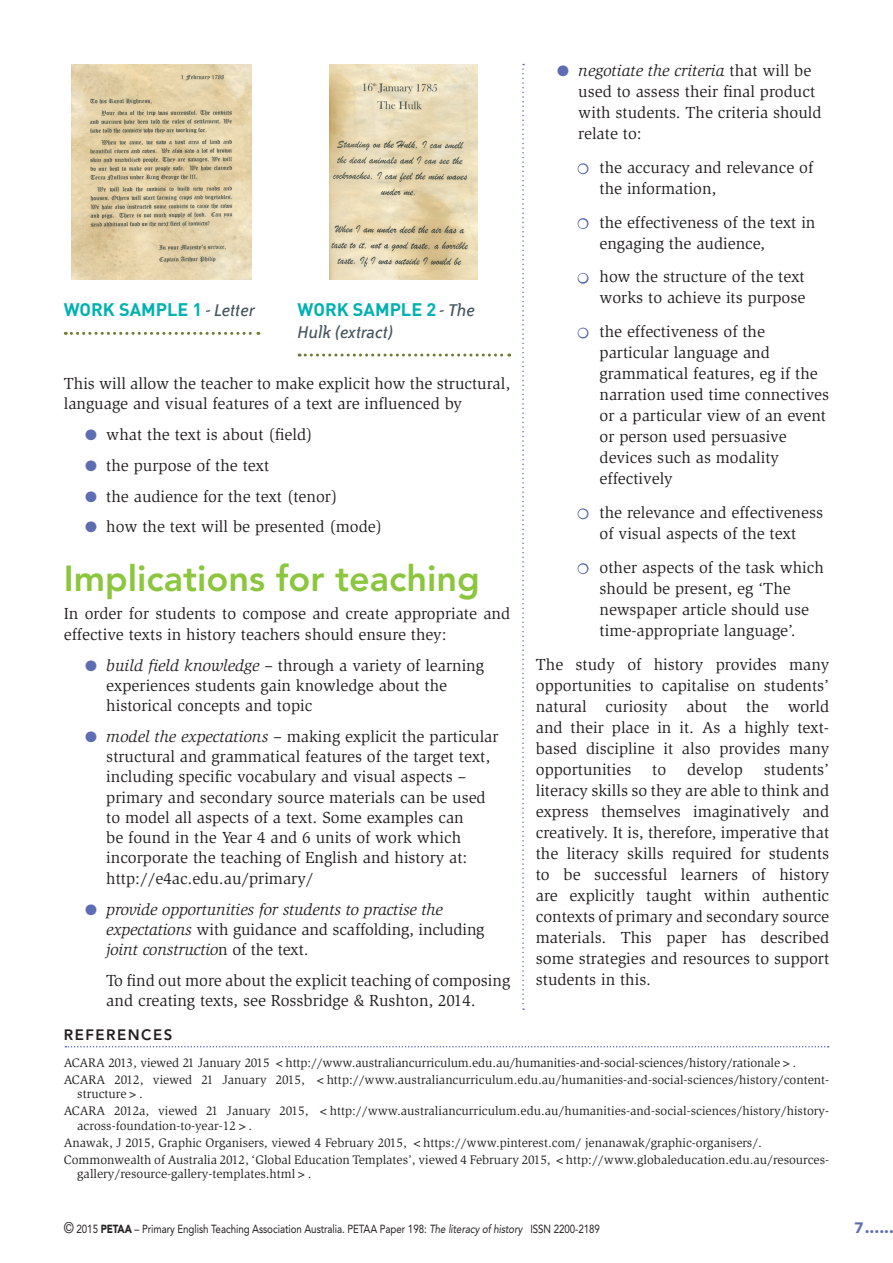
<style>
.page{position:relative;width:893px;height:1263px;background:#fff}
.page>*{position:absolute;margin:0;border:0;box-sizing:border-box;transform-origin:0 0}
.t1{font:800 36px "Avenir";color:#8bc63e}
.t2{font:italic 19.5px "Bailey Sans ITC";color:#45555f}
.t3{font:700 18px "DIN";color:#00b1b0}
.t4{font:16.5px/21px "Slimbach";color:#231f20}
.t5{font:italic 16.5px/20.2px "Slimbach";letter-spacing:-.01em;color:#231f20}
.t6{font:900 16.5px "Avenir";color:#5d6cb3}
.t7{font:800 15px "Avenir";letter-spacing:.1em;color:#231f20}
.t8{font:12.75px/17.2px "Slimbach";color:#231f20}
.t9{font:11.7px "Avenir";letter-spacing:-.005em;color:#231f20;scale:.83 1}
.s1{color:#5d6cb3}
.s2{font-style:italic}
.s3{color:#fff}
.s4{font-family:"Bailey Sans ITC";font-weight:400;font-style:italic;font-size:19.5px;color:#45555f}
.s5{font-style:normal}
.s6{font-size:15.3px}
.s7{font-weight:900}
.s8{font-size:15px}
</style>
<div class="page">
<svg style="left:522px;top:64px;width:2px;height:946px"></svg>
<div style="left:578px;top:163px;width:10px;height:11px;border:2px solid #5d6cb3;border-radius:50%"></div>
<div style="left:578px;top:218px;width:10px;height:11px;border:2px solid #5d6cb3;border-radius:50%"></div>
<div style="left:578px;top:273px;width:10px;height:11px;border:2px solid #5d6cb3;border-radius:50%"></div>
<div style="left:578px;top:328px;width:10px;height:10px;border:2px solid #5d6cb3;border-radius:50%"></div>
<div style="left:578px;top:508px;width:10px;height:11px;border:2px solid #5d6cb3;border-radius:50%"></div>
<div style="left:578px;top:563px;width:10px;height:11px;border:2px solid #5d6cb3;border-radius:50%"></div>
<img style="left:329px;top:64px;width:149px;height:216px">
<svg style="left:65px;top:332px;width:194px;height:3px"></svg>
<svg style="left:299px;top:354px;width:211px;height:3px"></svg>
<img style="left:71px;top:64px;width:181px;height:215px">
<svg style="left:65px;top:1046px;width:764px;height:1px"></svg>
<p class="t4" style="left:578px;top:60px;width:245px;text-indent:-21px"><span class="s1">●</span> <span class="s2">negotiate the criteria</span> that will be used to assess their final product with students. The criteria should relate to:</p>
<p class="t4" style="left:600px;top:157px;width:215px;text-indent:-21px"><span class="s3">●</span> the accuracy and relevance of the information,</p>
<p class="t4" style="left:600px;top:212px;width:217px;text-indent:-21px"><span class="s3">●</span> the effectiveness of the text in engaging the audience,</p>
<p class="t4" style="left:578px;top:267px;width:229px;text-align:right"><span class="s3">●</span> how the structure of the text works to achieve its purpose</p>
<p class="t4" style="left:600px;top:321px;width:231px;text-indent:-21px"><span class="s3">●</span> the effectiveness of the particular language and grammatical features, eg if the narration used time connectives or a particular view of an event or person used persuasive devices such as modality effectively</p>
<p class="t4" style="left:578px;top:502px;width:246px;text-align:center"><span class="s3">●</span> the relevance and effectiveness of visual aspects of the text</p>
<p class="t4" style="left:600px;top:557px;width:226px;text-indent:-21px"><span class="s3">●</span> other aspects of the task which should be present, eg ‘The newspaper article should use time-appropriate language’.</p>
<p class="t4" style="left:536px;top:654px;width:295px;text-align:justify">The study of history provides many opportunities to capitalise on students’ natural curiosity about the world and their place in it. As a highly text&shy;based discipline it also provides many opportunities</p>
<p class="t3" style="left:64px;top:297px;width:193px">WORK SAMPLE 1 <span class="s4">- Letter</span></p>
<p class="t3" style="left:298px;top:298px;width:179px">WORK SAMPLE 2 <span class="s4">- The</span></p>
<p class="t2" style="left:298px;top:322px;width:97px">Hulk (extract)</p>
<p class="t4" style="left:64px;top:373px;width:448px;line-height:20.2px">This will allow the teacher to make explicit how the structural, language and visual features of a text are influenced by</p>
<p class="t4" style="left:85px;top:424px;width:229px"><span class="s1">●</span> what the text is about (field)</p>
<p class="t4" style="left:85px;top:455px;width:186px"><span class="s1">●</span> the purpose of the text</p>
<p class="t4" style="left:85px;top:486px;width:254px"><span class="s1">●</span> the audience for the text (tenor)</p>
<p class="t4" style="left:85px;top:517px;width:299px"><span class="s1">●</span> how the text will be presented (mode)</p>
<h1 class="t1" style="left:64px;top:557px;width:418px">Implications for teaching</h1>
<p class="t4" style="left:64px;top:604px;width:448px;line-height:20.2px">In order for students to compose and create appropriate and effective texts in history teachers should ensure they:</p>
<p class="t4" style="left:106px;top:655px;width:379px;line-height:20.2px;text-indent:-21px"><span class="s1">●</span> <span class="s2">build field knowledge</span> – through a variety of learning experiences students gain knowledge about the historical concepts and topic</p>
<p class="t4" style="left:106px;top:726px;width:394px;line-height:20.2px;text-indent:-21px"><span class="s1">●</span> <span class="s2">model the expectations</span> – making explicit the particular structural and grammatical features of the target text, including specific vocabulary and visual aspects – primary and secondary source materials can be used to model all aspects of a text. Some examples can<br>be found in the Year 4 and 6 units of work which incorporate the teaching of English and history at: http://e4ac.edu.au/primary/</p>
<p class="t5" style="left:106px;top:899px;width:380px;text-indent:-21px"><span class="s1">●</span> provide opportunities for students to practise the expectations <span class="s5">with guidance and scaffolding, including </span>joint constructio<span class="s5">n of the text.</span></p>
<p class="t4" style="left:106px;top:970px;width:405px;line-height:20.2px">To find out more about the explicit teaching of composing and creating texts, see Rossbridge &amp; Rushton, 2014.</p>
<p class="t7" style="left:64px;top:1025px;width:110px">REFERENCES</p>
<p class="t8" style="left:64px;top:1054px;width:767px">ACARA 2013, viewed 21 January 2015 &lt;http://www.australiancurriculum.edu.au/humanities-and-social-sciences/history/rationale&gt;.<br>ACARA 2012, viewed 21 January 2015, &lt;http://www.australiancurriculum.edu.au/humanities-and-social-sciences/history/content-</p>
<p class="t8" style="left:64px;top:1085px;width:767px;text-indent:14px">structure&gt;.<br>ACARA 2012a, viewed 21 January 2015, &lt;http://www.australiancurriculum.edu.au/humanities-and-social-sciences/history/history-</p>
<p class="t8" style="left:64px;top:1117px;width:767px;text-indent:14px">across-foundation-to-year-12&gt;.<br>Anawak, J 2015, Graphic Organisers, viewed 4 February 2015, &lt;https://www.pinterest.com/ jenanawak/graphic-organisers/.<br>Commonwealth of Australia 2012, ‘Global Education Templates’, viewed 4 February 2015, &lt;http://www.globaleducation.edu.au/resources-</p>
<p class="t8" style="left:77px;top:1165px;width:236px">gallery/resource-gallery-templates.html&gt;.</p>
<p class="t4" style="left:536px;top:759px;width:295px;text-align:justify;text-indent:228px">students’ literacy skills so they are able to think and express themselves imaginatively and creatively. It is, therefore, imperative that the literacy skills required for students to be successful learners of history are explicitly taught within authentic contexts of primary and secondary source materials. This paper has described some strategies and resources to support students in this.</p>
<p class="t4" style="left:652px;top:759px;width:16px">to</p>
<p class="t4" style="left:687px;top:759px;width:57px">develop</p>
<p class="t9" style="left:64px;top:1222px;width:648px"><span class="s6">©</span> 2015 <span class="s7">PETAA</span> – Primary English Teaching Association Australia. PETAA Paper 198: <span class="s2">The literacy of history</span> ISSN 2200-2189</p>
<p class="t6" style="left:854px;top:1217px;width:41px"><span class="s8">7</span>......</p>
</div>
